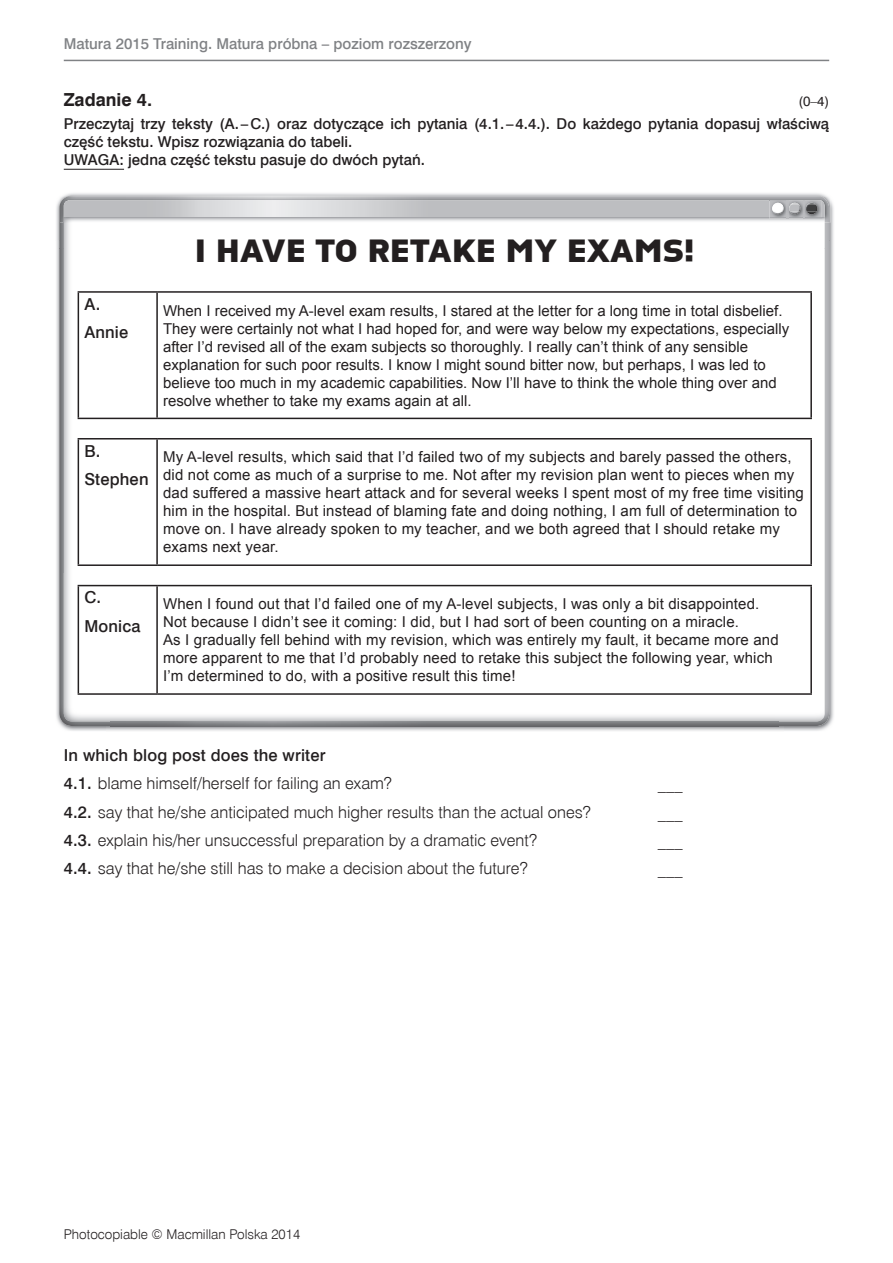
<style>
.page{position:relative;width:893px;height:1263px;background:#fff}
.page>*{position:absolute;margin:0;border:0;box-sizing:border-box;transform-origin:0 0}
.t1{font:36px "CP Company TT Black";color:#231f20}
.t2{font:700 18px "Swis 721 EU";color:#231f20}
.t3{font:16.5px "Swis 721 Lt EU";color:#231f20}
.t4{font:16.5px/28.3px "Swis 721 Md EU";letter-spacing:.01em;color:#231f20}
.t5{font:15px/18px "Arial";letter-spacing:.01em;color:#231f20}
.t6{font:15px/18px "Swis 721 Md EU";color:#231f20}
.t7{font:15px "Swis 721 Md EU";color:#808285}
.t8{font:13.5px "Swis 721 Lt EU";color:#231f20}
.t9{font:13.5px "Swis 721 EU";color:#231f20}
.s1{font-family:"Swis 721 Md EU"}
</style>
<div class="page">
<hr style="left:64px;top:60px;width:765px;height:1px;background:#808285">
<hr style="left:64px;top:169px;width:60px;height:1px;background:#231f20">
<img style="left:56px;top:193px;width:778px;height:47px">
<img style="left:56px;top:240px;width:51px;height:491px">
<img style="left:784px;top:240px;width:50px;height:491px">
<img style="left:107px;top:726px;width:677px;height:5px">
<img style="left:59px;top:196px;width:770px;height:52px">
<img style="left:59px;top:248px;width:52px;height:478px">
<img style="left:778px;top:248px;width:51px;height:478px">
<img style="left:110px;top:721px;width:668px;height:5px">
<img style="left:60px;top:196px;width:769px;height:27px">
<svg style="left:64px;top:200px;width:761px;height:19px;background:#c3c4c6"></svg>
<hr style="left:78px;top:291px;width:79px;height:2px;background:#231f20">
<hr style="left:78px;top:293px;width:1px;height:125px;background:#231f20">
<hr style="left:157px;top:291px;width:655px;height:2px;background:#231f20">
<hr style="left:156px;top:293px;width:2px;height:125px;background:#231f20">
<hr style="left:810px;top:293px;width:2px;height:125px;background:#231f20">
<hr style="left:78px;top:439px;width:1px;height:125px;background:#231f20">
<hr style="left:156px;top:439px;width:2px;height:125px;background:#231f20">
<hr style="left:810px;top:439px;width:2px;height:125px;background:#231f20">
<hr style="left:78px;top:586px;width:1px;height:107px;background:#231f20">
<hr style="left:156px;top:586px;width:2px;height:107px;background:#231f20">
<hr style="left:810px;top:586px;width:2px;height:107px;background:#231f20">
<hr style="left:78px;top:418px;width:79px;height:1px;background:#231f20">
<hr style="left:157px;top:418px;width:655px;height:1px;background:#231f20">
<hr style="left:78px;top:438px;width:79px;height:1px;background:#231f20">
<hr style="left:157px;top:438px;width:655px;height:1px;background:#231f20">
<hr style="left:78px;top:564px;width:79px;height:2px;background:#231f20">
<hr style="left:157px;top:564px;width:655px;height:2px;background:#231f20">
<hr style="left:78px;top:585px;width:79px;height:1px;background:#231f20">
<hr style="left:157px;top:585px;width:655px;height:1px;background:#231f20">
<hr style="left:78px;top:693px;width:79px;height:2px;background:#231f20">
<hr style="left:157px;top:693px;width:655px;height:2px;background:#231f20">
<p class="t7" style="left:64px;top:35px;width:409px">Matura 2015 Training. Matura próbna – poziom rozszerzony</p>
<p class="t2" style="left:64px;top:89px;width:90px">Zadanie 4.</p>
<p class="t9" style="left:798px;top:93px;width:32px">(0–4)</p>
<p class="t6" style="left:64px;top:115px;width:767px">Przeczytaj trzy teksty (A. – C.) oraz dotyczące ich pytania (4.1. – 4.4.). Do każdego pytania dopasuj właściwą część tekstu. Wpisz rozwiązania do tabeli.<br>UWAGA: jedna część tekstu pasuje do dwóch pytań.</p>
<h1 class="t1" style="left:195px;top:228px;width:501px">I HAVE TO RETAKE MY EXAMS!</h1>
<p class="t4" style="left:84px;top:291px;width:45px">A.<br>Annie</p>
<p class="t5" style="left:163px;top:301px;width:628px">When I received my A-level exam results, I stared at the letter for a long time in total disbelief.<br>They were certainly not what I had hoped for, and were way below my expectations, especially after I’d revised all of the exam subjects so thoroughly. I really can’t think of any sensible explanation for such poor results. I know I might sound bitter now, but perhaps, I was led to believe too much in my academic capabilities. Now I’ll have to think the whole thing over and resolve whether to take my exams again at all.</p>
<p class="t4" style="left:84px;top:437px;width:66px">B.<br>Stephen</p>
<p class="t5" style="left:163px;top:448px;width:642px">My A-level results, which said that I’d failed two of my subjects and barely passed the others, did not come as much of a surprise to me. Not after my revision plan went to pieces when my dad suffered a massive heart attack and for several weeks I spent most of my free time visiting him in the hospital. But instead of blaming fate and doing nothing, I am full of determination to move on. I have already spoken to my teacher, and we both agreed that I should retake my exams next year.</p>
<p class="t4" style="left:84px;top:584px;width:58px">C.<br>Monica</p>
<p class="t5" style="left:163px;top:595px;width:617px">When I found out that I’d failed one of my A-level subjects, I was only a bit disappointed.<br>Not because I didn’t see it coming: I did, but I had sort of been counting on a miracle.<br>As I gradually fell behind with my revision, which was entirely my fault, it became more and more apparent to me that I’d probably need to retake this subject the following year, which I’m determined to do, with a positive result this time!</p>
<p class="t4" style="left:64px;top:742px;width:263px">In which blog post does the writer</p>
<p class="t3" style="left:64px;top:773px;width:330px"><span class="s1">4.1.</span> blame himself/herself for failing an exam?</p>
<p class="t3" style="left:64px;top:802px;width:529px"><span class="s1">4.2.</span> say that he/she anticipated much higher results than the actual ones?</p>
<p class="t3" style="left:64px;top:830px;width:475px"><span class="s1">4.3.</span> explain his/her unsuccessful preparation by a dramatic event?</p>
<p class="t3" style="left:64px;top:858px;width:465px"><span class="s1">4.4.</span> say that he/she still has to make a decision about the future?</p>
<p class="t3" style="left:658px;top:773px;width:26px">___</p>
<p class="t3" style="left:658px;top:802px;width:26px">___</p>
<p class="t3" style="left:658px;top:830px;width:26px">___</p>
<p class="t3" style="left:658px;top:858px;width:26px">___</p>
<p class="t8" style="left:64px;top:1226px;width:238px">Photocopiable © Macmillan Polska 2014</p>
</div>
